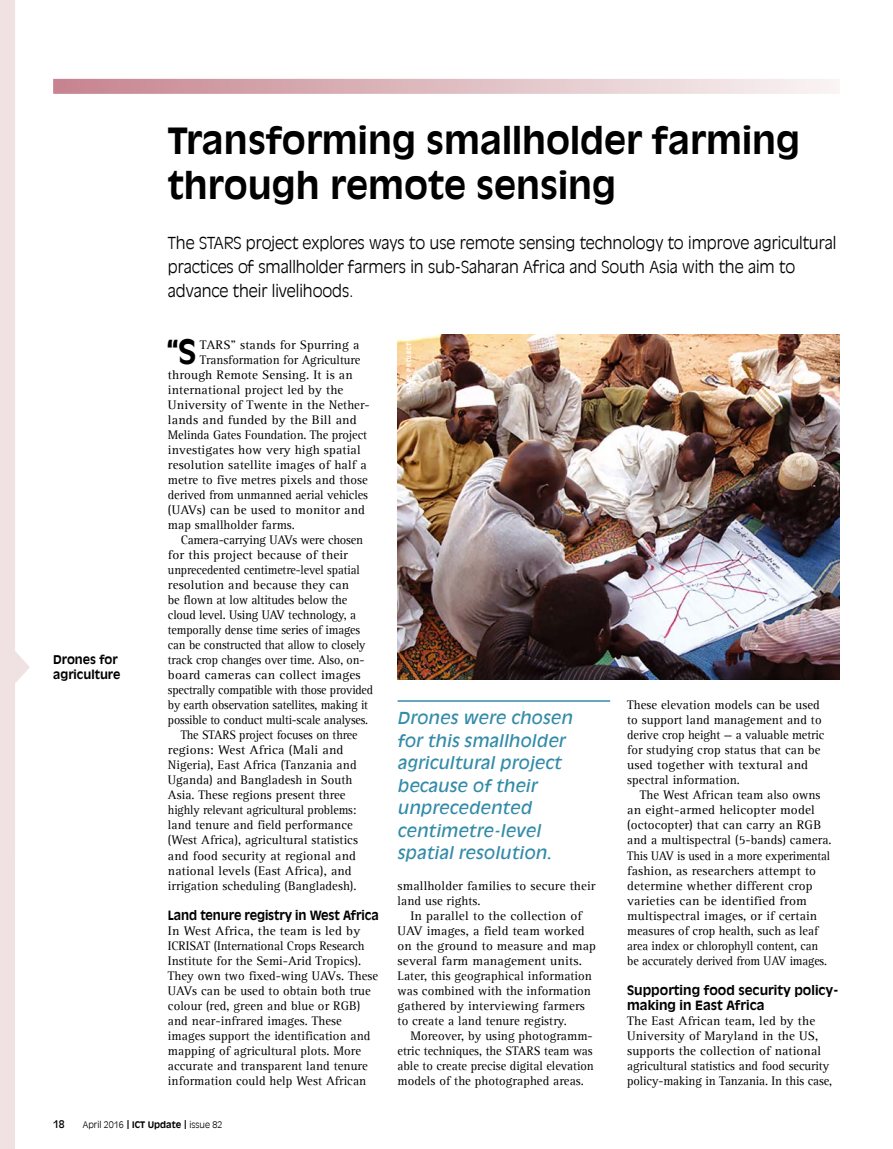
<style>
.page{position:relative;width:893px;height:1149px;background:#fff}
.page>*{position:absolute;margin:0;border:0;box-sizing:border-box;transform-origin:0 0}
.t1{font:700 36px/45px "Antique Olive LT";color:#000}
.t2{font:700 33px "Antique Olive LT";color:#000}
.t3{font:300 16.5px/24px "Antique Olive LT";letter-spacing:-.005em;color:#000}
.t4{font:italic 16.5px/22.5px "Antique Olive LT";letter-spacing:.01em;color:#338ba8}
.t5{font:12.75px/15px "Agfa Rotis Serif";letter-spacing:.005em;color:#000}
.t6{font:12.75px/15px "Agfa Rotis Serif";letter-spacing:.005em;color:#000;scale:1.05 1}
.t7{font:12.75px "Agfa Rotis Serif";letter-spacing:.005em;color:#000;scale:.95 1}
.t8{font:12.75px "Agfa Rotis Serif";letter-spacing:-.015em;color:#000;scale:.95 1}
.t9{font:12.75px "Agfa Rotis Serif";letter-spacing:-.015em;color:#000}
.t10{font:700 12.75px/15px "Antique Olive LT";color:#000}
.t11{font:12.75px "Agfa Rotis Serif";letter-spacing:.005em;color:#000;scale:1.06 1}
.t12{font:700 12.75px "Antique Olive LT";color:#000;scale:.95 1}
.t13{font:700 12px/15px "Antique Olive LT";color:#000}
.t14{font:10.5px "Antique Olive LT";color:#000}
.t15{font:300 9px "Antique Olive LT";color:#000}
.t16{font:700 6px "Antique Olive LT";letter-spacing:.09em;color:#fff}
.s1{font-size:15px}
.s2{font-weight:700}
</style>
<div class="page">
<svg style="left:0;top:0;width:30px;height:1148px"></svg>
<img style="left:397px;top:334px;width:443px;height:345px">
<svg style="left:53px;top:79px;width:786px;height:15px;background:#dfbcc1"></svg>
<hr style="left:398px;top:700px;width:212px;height:1px;background:#338ba8">
<p class="t13" style="left:53px;top:652px;width:69px">Drones for agriculture</p>
<h1 class="t1" style="left:168px;top:118px;width:634px">Transforming smallholder farming through remote sensing</h1>
<p class="t3" style="left:168px;top:230px;width:670px">The STARS project explores ways to use remote sensing technology to improve agricultural practices of smallholder farmers in sub-Saharan Africa and South Asia with the aim to advance their livelihoods.</p>
<h2 class="t2" style="left:166px;top:331px;width:32px">“S</h2>
<p class="t5" style="left:200px;top:337px;width:161px">TARS” stands for Spurring a</p>
<p class="t5" style="left:200px;top:352px;width:162px">Transformation for Agriculture</p>
<p class="t5" style="left:168px;top:367px;width:186px">through Remote Sensing. It is an</p>
<p class="t5" style="left:168px;top:382px;width:177px">international project led by the</p>
<p class="t11" style="left:168px;top:397px;width:192px">University of Twente in the Nether-</p>
<p class="t6" style="left:168px;top:412px;width:181px">lands and funded by the Bill and</p>
<p class="t5" style="left:168px;top:427px;width:201px">Melinda Gates Foundation. The project</p>
<p class="t5" style="left:168px;top:442px;width:194px">investigates how very high spatial</p>
<p class="t5" style="left:168px;top:457px;width:200px">resolution satellite images of half a</p>
<p class="t5" style="left:168px;top:472px;width:201px">metre to five metres pixels and those</p>
<p class="t5" style="left:168px;top:487px;width:202px">derived from unmanned aerial vehicles</p>
<p class="t5" style="left:168px;top:502px;width:199px">(UAVs) can be used to monitor and</p>
<p class="t5" style="left:168px;top:517px;width:129px">map smallholder farms.</p>
<p class="t9" style="left:181px;top:532px;width:184px">Camera-carrying UAVs were chosen</p>
<p class="t6" style="left:168px;top:547px;width:173px">for this project because of their</p>
<p class="t7" style="left:168px;top:562px;width:203px">unprecedented centimetre-level spatial</p>
<p class="t5" style="left:168px;top:577px;width:183px">resolution and because they can</p>
<p class="t9" style="left:168px;top:592px;width:181px">be flown at low altitudes below the</p>
<p class="t9" style="left:168px;top:607px;width:190px">cloud level. Using UAV technology, a</p>
<p class="t7" style="left:168px;top:622px;width:204px">temporally dense time series of images</p>
<p class="t7" style="left:168px;top:637px;width:210px">can be constructed that allow to closely</p>
<p class="t7" style="left:168px;top:652px;width:208px">track crop changes over time. Also, on-</p>
<p class="t6" style="left:168px;top:667px;width:185px">board cameras can collect images</p>
<p class="t8" style="left:168px;top:682px;width:217px">spectrally compatible with those provided</p>
<p class="t8" style="left:168px;top:697px;width:212px">by earth observation satellites, making it</p>
<p class="t8" style="left:168px;top:712px;width:212px">possible to conduct multi-scale analyses.</p>
<p class="t7" style="left:181px;top:727px;width:188px">The STARS project focuses on three</p>
<p class="t6" style="left:168px;top:742px;width:169px">regions: West Africa (Mali and</p>
<p class="t5" style="left:168px;top:757px;width:190px">Nigeria), East Africa (Tanzania and</p>
<p class="t5" style="left:168px;top:772px;width:186px">Uganda) and Bangladesh in South</p>
<p class="t5" style="left:168px;top:787px;width:179px">Asia. These regions present three</p>
<p class="t7" style="left:168px;top:802px;width:200px">highly relevant agricultural problems:</p>
<p class="t5" style="left:168px;top:817px;width:186px">land tenure and field performance</p>
<p class="t5" style="left:168px;top:832px;width:192px">(West Africa), agricultural statistics</p>
<p class="t5" style="left:168px;top:847px;width:190px">and food security at regional and</p>
<p class="t5" style="left:168px;top:862px;width:185px">national levels (East Africa), and</p>
<p class="t5" style="left:168px;top:877px;width:190px">irrigation scheduling (Bangladesh).</p>
<p class="t12" style="left:168px;top:906px;width:223px">Land tenure registry in West Africa</p>
<p class="t6" style="left:168px;top:922px;width:202px">In West Africa, the team is led by ICRISAT (International Crops Research Institute for the Semi-Arid Tropics).<br>They own two fixed-wing UAVs. These UAVs can be used to obtain both true colour (red, green and blue or RGB) and near-infrared images. These images support the identification and mapping of agricultural plots. More accurate and transparent land tenure information could help West African</p>
<p class="t16" style="left:405px;top:394px;width:53px;rotate:-90deg">STARS PROJECT</p>
<p class="t4" style="left:398px;top:707px;width:176px">Drones were chosen for this smallholder agricultural project because of their unprecedented centimetre-level spatial resolution.</p>
<p class="t5" style="left:398px;top:877px;width:199px">smallholder families to secure their land use rights.</p>
<p class="t6" style="left:398px;top:907px;width:190px;text-indent:13px">In parallel to the collection of UAV images, a field team worked on the ground to measure and map several farm management units.<br>Later, this geographical information was combined with the information gathered by interviewing farmers to create a land tenure registry.</p>
<p class="t5" style="left:398px;top:1027px;width:198px;text-align:justify;text-indent:13px">Moreover, by using photogramm&shy;etric techniques, the STARS team was able to create precise digital elevation models of the photographed areas.</p>
<p class="t5" style="left:627px;top:697px;width:199px">These elevation models can be used to support land management and to derive crop height — a valuable metric for studying crop status that can be used together with textural and spectral information.</p>
<p class="t5" style="left:627px;top:787px;width:206px;text-indent:13px">The West African team also owns an eight-armed helicopter model (octocopter) that can carry an RGB and a multispectral (5-bands) camera.<br>This UAV is used in a more experimental fashion, as researchers attempt to determine whether different crop varieties can be identified from multispectral images, or if certain measures of crop health, such as leaf area index or chlorophyll content, can be accurately derived from UAV images.</p>
<p class="t10" style="left:627px;top:982px;width:213px">Supporting food security policy&shy;making in East Africa</p>
<p class="t5" style="left:627px;top:1012px;width:207px">The East African team, led by the University of Maryland in the US, supports the collection of national agricultural statistics and food security policy-making in Tanzania. In this case,</p>
<p class="t14" style="left:53px;top:1117px;width:13px">18</p>
<p class="t15" style="left:83px;top:1118px;width:141px">April 2016 <span class="s1">ı</span> <span class="s2">ICT Update</span> <span class="s1">ı</span> issue 82</p>
</div>
